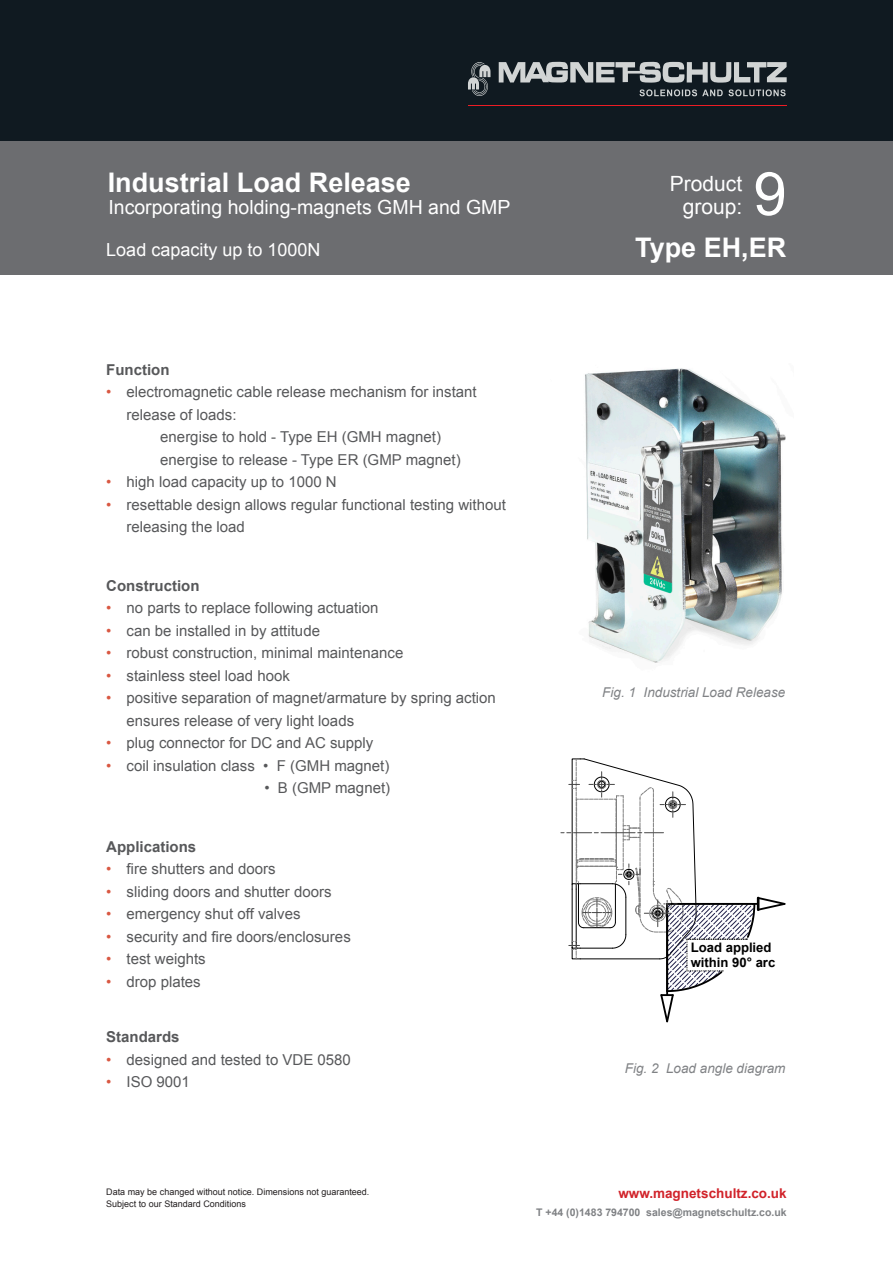
<style>
.page{position:relative;width:893px;height:1263px;background:#fff}
.page>*{position:absolute;margin:0;border:0;box-sizing:border-box;transform-origin:0 0}
.t1{font:60px "Arial";color:#fff}
.t2{font:700 27px "Arial";color:#fff}
.t3{font:21px/22.5px "Arial";color:#fff;text-align:right}
.t4{font:19.5px "Arial";color:#fff}
.t5{font:18px "Arial";color:#fff}
.Bullet_data{font:15px/22.5px "Arial";color:#57585a}
.t6{font:700 15px "Arial";color:#57585a}
.t7{font:italic 13.5px "Arial";color:#808285}
.t8{font:700 13.5px "Arial";color:#d1232a}
.t9{font:700 13.05px/14.7px "Arial";color:#000}
.t10{font:700 10.5px "Arial";color:#808285}
.t11{font:9px "Arial";color:#231f20}
.s1{color:#d95842}
</style>
<div class="page">
<div style="left:0;top:0;width:893px;height:141px;background:#101a21"></div>
<hr style="left:468px;top:105px;width:319px;height:1px;background:#ed1c24">
<svg style="left:639px;top:89px;width:147px;height:7px"></svg>
<svg style="left:499px;top:61px;width:288px;height:22px"></svg>
<svg style="left:468px;top:62px;width:22px;height:34px"></svg>
<div style="left:0;top:141px;width:893px;height:134px;background:#6c6d70"></div>
<img style="left:585px;top:368px;width:201px;height:295px">
<svg style="left:561px;top:758px;width:225px;height:265px"></svg>
<p class="t2" style="left:108px;top:165px;width:305px">Industrial Load Release</p>
<p class="t4" style="left:108px;top:194px;width:404px">Incorporating holding-magnets GMH and GMP</p>
<p class="t5" style="left:106px;top:238px;width:216px">Load capacity up to 1000N</p>
<p class="t6" style="left:106px;top:359px;width:65px">Function</p>
<p class="Bullet_data" style="left:127px;top:381px;width:352px;text-indent:-20px"><span class="s1">•</span> electromagnetic cable release mechanism for instant release of loads:</p>
<p class="Bullet_data" style="left:160px;top:426px;width:282px">energise to hold - Type EH (GMH magnet)</p>
<p class="Bullet_data" style="left:160px;top:448px;width:302px">energise to release - Type ER (GMP magnet)</p>
<p class="Bullet_data" style="left:106px;top:471px;width:232px"><span class="s1">•</span> high load capacity up to 1000 N</p>
<p class="Bullet_data" style="left:127px;top:493px;width:381px;text-indent:-20px"><span class="s1">•</span> resettable design allows regular functional testing without releasing the load</p>
<p class="t6" style="left:106px;top:575px;width:95px">Construction</p>
<p class="Bullet_data" style="left:106px;top:597px;width:274px"><span class="s1">•</span> no parts to replace following actuation</p>
<p class="Bullet_data" style="left:106px;top:619px;width:215px"><span class="s1">•</span> can be installed in by attitude</p>
<p class="Bullet_data" style="left:106px;top:642px;width:299px"><span class="s1">•</span> robust construction, minimal maintenance</p>
<p class="Bullet_data" style="left:106px;top:664px;width:185px"><span class="s1">•</span> stainless steel load hook</p>
<p class="Bullet_data" style="left:127px;top:687px;width:371px;text-indent:-20px"><span class="s1">•</span> positive separation of magnet/armature by spring action ensures release of very light loads</p>
<p class="Bullet_data" style="left:106px;top:732px;width:269px"><span class="s1">•</span> plug connector for DC and AC supply</p>
<p class="Bullet_data" style="left:106px;top:754px;width:285px"><span class="s1">•</span> coil insulation class • F (GMH magnet)</p>
<p class="Bullet_data" style="left:264px;top:777px;width:127px">• B (GMP magnet)</p>
<p class="t6" style="left:106px;top:836px;width:92px">Applications</p>
<p class="Bullet_data" style="left:106px;top:858px;width:171px"><span class="s1">•</span> fire shutters and doors</p>
<p class="Bullet_data" style="left:106px;top:880px;width:227px"><span class="s1">•</span> sliding doors and shutter doors</p>
<p class="Bullet_data" style="left:106px;top:903px;width:196px"><span class="s1">•</span> emergency shut off valves</p>
<p class="Bullet_data" style="left:106px;top:925px;width:246px"><span class="s1">•</span> security and fire doors/enclosures</p>
<p class="Bullet_data" style="left:106px;top:948px;width:101px"><span class="s1">•</span> test weights</p>
<p class="Bullet_data" style="left:106px;top:970px;width:96px"><span class="s1">•</span> drop plates</p>
<p class="t6" style="left:106px;top:1027px;width:75px">Standards</p>
<p class="Bullet_data" style="left:106px;top:1048px;width:246px"><span class="s1">•</span> designed and tested to VDE 0580</p>
<p class="Bullet_data" style="left:106px;top:1071px;width:85px"><span class="s1">•</span> ISO 9001</p>
<p class="t3" style="left:670px;top:173px;width:74px">Product group:</p>
<p class="t1" style="left:753px;top:155px;width:35px">9</p>
<p class="t2" style="left:635px;top:230px;width:153px">Type EH,ER</p>
<p class="t7" style="left:602px;top:683px;width:185px">Fig. 1 Industrial Load Release</p>
<p class="t9" style="left:691px;top:940px;width:86px">Load applied within 90° arc</p>
<p class="t7" style="left:625px;top:1059px;width:162px">Fig. 2 Load angle diagram</p>
<p class="t11" style="left:106px;top:1186px;width:265px">Data may be changed without notice. Dimensions not guaranteed.</p>
<p class="t11" style="left:106px;top:1198px;width:141px">Subject to our Standard Conditions</p>
<p class="t8" style="left:618px;top:1185px;width:170px">www.magnetschultz.co.uk</p>
<p class="t10" style="left:536px;top:1206px;width:252px">T +44 (0)1483 794700 sales@magnetschultz.co.uk</p>
</div>
